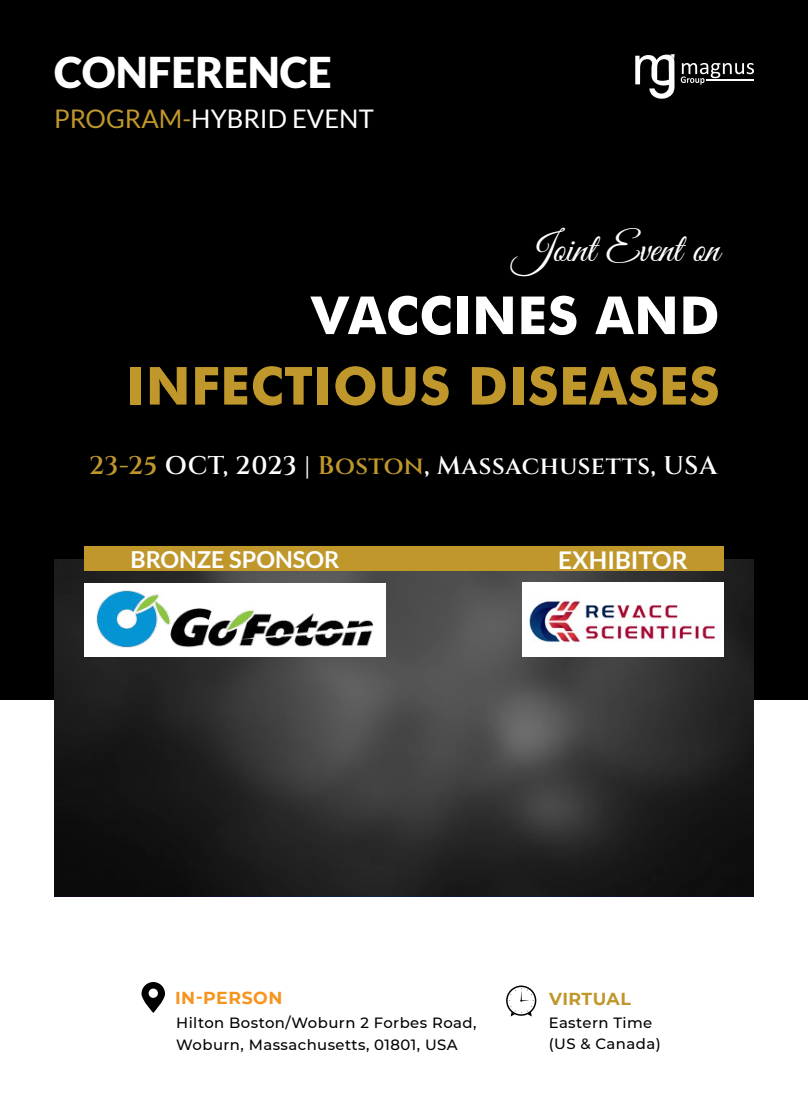
<style>
.page{position:relative;width:808px;height:1106px;background:#fff}
.page>*{position:absolute;margin:0;border:0;box-sizing:border-box;transform-origin:0 0}
.t1{font:700 52.5px "Futura BT";letter-spacing:.01em;color:#c0972b}
.t2{font:700 52.5px "Futura BT";letter-spacing:.01em;color:#fff}
.t3{font:900 42.45px "Lato";color:#fff}
.t4{font:40.65px "Great Vibes";color:#fff}
.t5{font:25.65px "Lato";color:#fff}
.t6{font:600 25.5px "Cinzel";letter-spacing:.02em;color:#fff}
.t7{font:700 24.45px "Lato";color:#fff}
.t8{font:700 23.4px "Lato";color:#fff}
.t9{font:700 17.4px "Montserrat";letter-spacing:.03em;color:#f7941e}
.t10{font:700 17.4px "Montserrat";letter-spacing:.02em;color:#c0972b}
.t11{font:500 14.85px/21px "Montserrat";letter-spacing:.03em;color:#000}
.s1{color:#c0972b}
</style>
<div class="page">
<div style="left:0;top:0;width:808px;height:700px;background:#000"></div>
<svg style="left:635px;top:54px;width:39px;height:45px"></svg>
<svg style="left:681px;top:63px;width:73px;height:22px"></svg>
<img style="left:54px;top:559px;width:700px;height:337px">
<div style="left:84px;top:546px;width:640px;height:25px;background:#c0972b"></div>
<svg style="left:141px;top:982px;width:24px;height:31px"></svg>
<svg style="left:506px;top:985px;width:30px;height:31px"></svg>
<img style="left:522px;top:583px;width:202px;height:74px">
<div style="left:84px;top:583px;width:302px;height:74px;background:#fff"></div>
<img style="left:96px;top:591px;width:277px;height:57px">
<h2 class="t3" style="left:54px;top:48px;width:279px">CONFERENCE</h2>
<h3 class="t5" style="left:54px;top:104px;width:321px"><span class="s1">PROGRAM-</span>HYBRID EVENT</h3>
<h3 class="t4" style="left:513px;top:224px;width:208px">Joint Event on</h3>
<h1 class="t2" style="left:311px;top:283px;width:410px">VACCINES AND</h1>
<h1 class="t1" style="left:126px;top:354px;width:595px">INFECTIOUS DISEASES</h1>
<h3 class="t6" style="left:89px;top:449px;width:630px"><span class="s1">23-25</span> OCT, 2023 | <span class="s1">Boston</span>, Massachusetts, USA</h3>
<h3 class="t8" style="left:130px;top:546px;width:210px">BRONZE SPONSOR</h3>
<h3 class="t7" style="left:558px;top:546px;width:131px">EXHIBITOR</h3>
<p class="t9" style="left:175px;top:986px;width:109px">IN-PERSON</p>
<p class="t11" style="left:176px;top:1012px;width:302px">Hilton Boston/Woburn 2 Forbes Road,<br>Woburn, Massachusetts, 01801, USA</p>
<p class="t10" style="left:549px;top:986px;width:83px">VIRTUAL</p>
<p class="t11" style="left:549px;top:1012px;width:114px;line-height:20.5px">Eastern Time (US &amp; Canada)</p>
</div>
